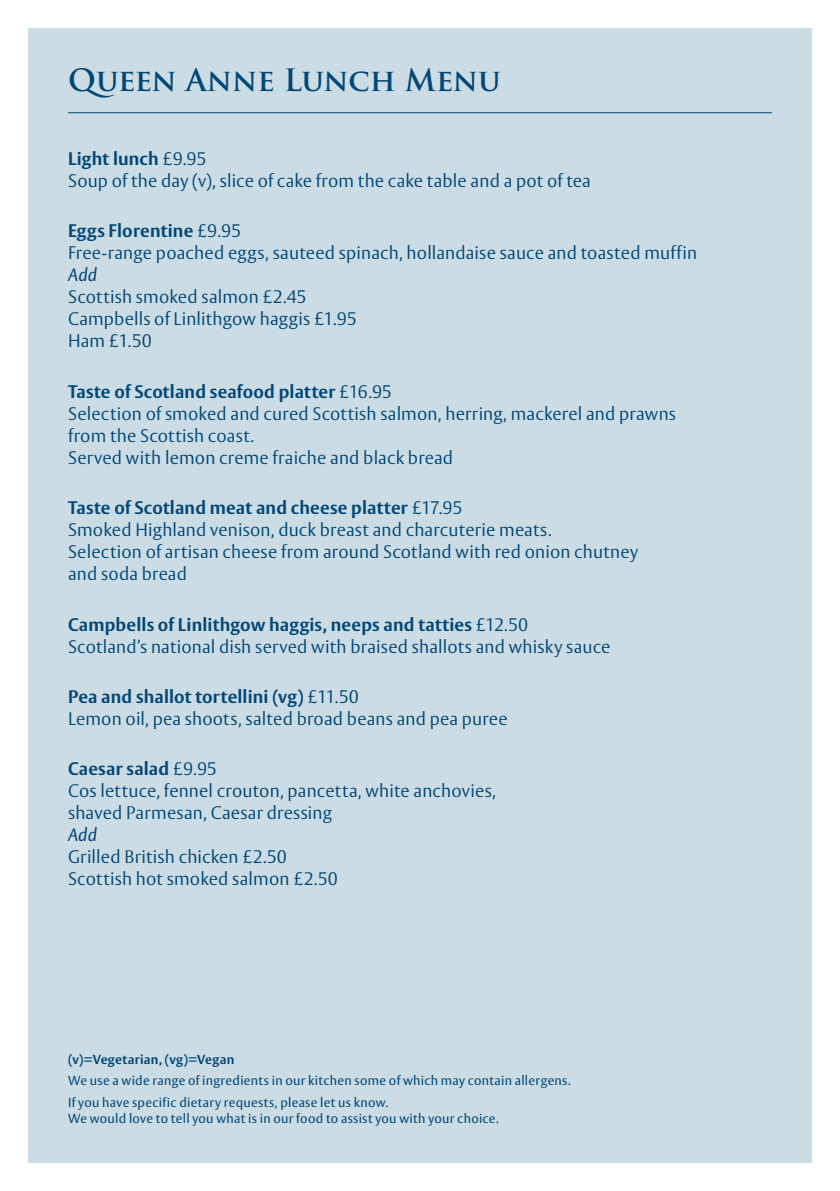
<style>
.page{position:relative;width:840px;height:1191px;background:#fff}
.page>*{position:absolute;margin:0;border:0;box-sizing:border-box;transform-origin:0 0}
.t1{font:700 30px "Trajan Pro";letter-spacing:-.01em;color:#004777}
.t2{font:300 18px/22px "HS Vesta";letter-spacing:.01em;color:#004777}
.t3{font:italic 18px "HS Vesta";letter-spacing:.01em;color:#004777}
.t4{font:13px/16px "HS Vesta";letter-spacing:.02em;color:#004777}
.t5{font:700 13px "HS Vesta";letter-spacing:.025em;color:#004777}
.s1{font-weight:700}
</style>
<div class="page">
<div style="left:28px;top:28px;width:783px;height:1134px;background:#ccdce4"></div>
<hr style="left:68px;top:112px;width:703px;height:1px;background:#004777">
<h3 class="t1" style="left:68px;top:61px;width:434px">Queen Anne Lunch Menu</h3>
<p class="t2" style="left:68px;top:148px;width:524px"><span class="s1">Light lunch</span> £9.95<br>Soup of the day (v), slice of cake from the cake table and a pot of tea</p>
<p class="t2" style="left:68px;top:221px;width:630px"><span class="s1">Eggs Florentine</span> £9.95<br>Free-range poached eggs, sauteed spinach, hollandaise sauce and toasted muffin</p>
<p class="t3" style="left:68px;top:264px;width:30px">Add</p>
<p class="t2" style="left:68px;top:287px;width:290px">Scottish smoked salmon £2.45<br>Campbells of Linlithgow haggis £1.95<br>Ham £1.50</p>
<p class="t2" style="left:68px;top:381px;width:609px"><span class="s1">Taste of Scotland seafood platter</span> £16.95<br>Selection of smoked and cured Scottish salmon, herring, mackerel and prawns from the Scottish coast.<br>Served with lemon creme fraiche and black bread</p>
<p class="t2" style="left:68px;top:497px;width:571px"><span class="s1">Taste of Scotland meat and cheese platter</span> £17.95<br>Smoked Highland venison, duck breast and charcuterie meats.<br>Selection of artisan cheese from around Scotland with red onion chutney and soda bread</p>
<p class="t2" style="left:68px;top:614px;width:543px"><span class="s1">Campbells of Linlithgow haggis, neeps and tatties</span> £12.50<br>Scotland’s national dish served with braised shallots and whisky sauce</p>
<p class="t2" style="left:68px;top:686px;width:441px"><span class="s1">Pea and shallot tortellini (vg)</span> £11.50<br>Lemon oil, pea shoots, salted broad beans and pea puree</p>
<p class="t2" style="left:68px;top:758px;width:429px"><span class="s1">Caesar salad</span> £9.95<br>Cos lettuce, fennel crouton, pancetta, white anchovies, shaved Parmesan, Caesar dressing</p>
<p class="t3" style="left:68px;top:824px;width:30px">Add</p>
<p class="t2" style="left:68px;top:846px;width:271px">Grilled British chicken £2.50<br>Scottish hot smoked salmon £2.50</p>
<p class="t5" style="left:68px;top:1051px;width:168px">(v)=Vegetarian, (vg)=Vegan</p>
<p class="t4" style="left:68px;top:1073px;width:504px">We use a wide range of ingredients in our kitchen some of which may contain allergens.</p>
<p class="t4" style="left:68px;top:1095px;width:431px">If you have specific dietary requests, please let us know.<br>We would love to tell you what is in our food to assist you with your choice.</p>
</div>
